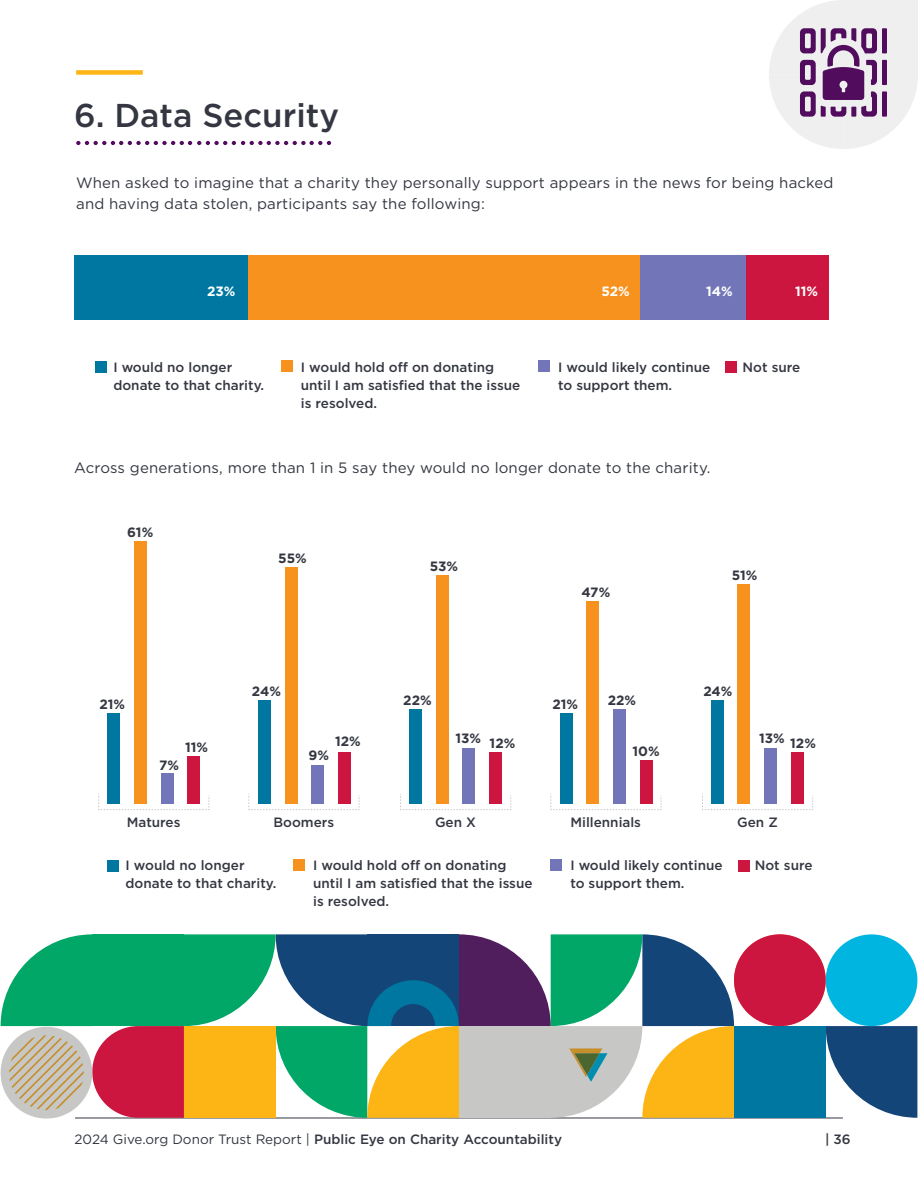
<style>
.page{position:relative;width:918px;height:1188px;background:#fff}
.page>*{position:absolute;margin:0;border:0;box-sizing:border-box;transform-origin:0 0}
.t1{font:500 33px "Gotham";color:#343741}
.t2{font:15px/21px "Gotham";letter-spacing:.01em;color:#343741}
.t3{font:500 13.5px/18px "Gotham";color:#343741}
.t4{font:700 13.5px "Gotham";color:#343741}
.t5{font:700 13.5px "Gotham";color:#fff}
.s1{font-weight:400}
</style>
<div class="page">
<hr style="left:75px;top:1118px;width:768px;height:1px;background:#343741">
<div style="left:76px;top:70px;width:67px;height:5px;background:#fcb515"></div>
<svg style="left:769px;top:0;width:149px;height:149px"></svg>
<svg style="left:76px;top:141px;width:255px;height:4px"></svg>
<div style="left:746px;top:256px;width:83px;height:64px;background:#cd163f"></div>
<div style="left:640px;top:256px;width:106px;height:64px;background:#7275b7"></div>
<div style="left:248px;top:256px;width:392px;height:64px;background:#f7921e"></div>
<div style="left:74px;top:256px;width:174px;height:64px;background:#0077a0"></div>
<div style="left:95px;top:361px;width:11px;height:11px;background:#0077a0"></div>
<div style="left:281px;top:361px;width:12px;height:11px;background:#f7921e"></div>
<div style="left:538px;top:361px;width:12px;height:11px;background:#7275b7"></div>
<div style="left:726px;top:361px;width:11px;height:11px;background:#cd163f"></div>
<div style="left:107px;top:860px;width:12px;height:11px;background:#0077a0"></div>
<div style="left:294px;top:859px;width:11px;height:12px;background:#f7921e"></div>
<div style="left:551px;top:859px;width:11px;height:12px;background:#7275b7"></div>
<div style="left:738px;top:860px;width:11px;height:11px;background:#cd163f"></div>
<div style="left:188px;top:756px;width:12px;height:48px;background:#cd163f"></div>
<div style="left:339px;top:752px;width:12px;height:52px;background:#cd163f"></div>
<div style="left:490px;top:752px;width:12px;height:52px;background:#cd163f"></div>
<div style="left:641px;top:761px;width:12px;height:43px;background:#cd163f"></div>
<div style="left:791px;top:752px;width:13px;height:52px;background:#cd163f"></div>
<div style="left:161px;top:774px;width:12px;height:30px;background:#7275b7"></div>
<div style="left:312px;top:765px;width:12px;height:39px;background:#7275b7"></div>
<div style="left:463px;top:748px;width:12px;height:56px;background:#7275b7"></div>
<div style="left:614px;top:709px;width:12px;height:95px;background:#7275b7"></div>
<div style="left:765px;top:748px;width:12px;height:56px;background:#7275b7"></div>
<div style="left:134px;top:541px;width:12px;height:263px;background:#f7921e"></div>
<div style="left:285px;top:567px;width:12px;height:237px;background:#f7921e"></div>
<div style="left:436px;top:576px;width:12px;height:228px;background:#f7921e"></div>
<div style="left:587px;top:601px;width:12px;height:203px;background:#f7921e"></div>
<div style="left:738px;top:584px;width:12px;height:220px;background:#f7921e"></div>
<div style="left:107px;top:713px;width:12px;height:91px;background:#0077a0"></div>
<div style="left:258px;top:700px;width:12px;height:104px;background:#0077a0"></div>
<div style="left:409px;top:709px;width:12px;height:95px;background:#0077a0"></div>
<div style="left:560px;top:713px;width:12px;height:91px;background:#0077a0"></div>
<div style="left:711px;top:700px;width:12px;height:104px;background:#0077a0"></div>
<svg style="left:98px;top:793px;width:112px;height:17px"></svg>
<svg style="left:248px;top:793px;width:112px;height:17px"></svg>
<svg style="left:400px;top:793px;width:112px;height:17px"></svg>
<svg style="left:550px;top:793px;width:112px;height:17px"></svg>
<svg style="left:702px;top:793px;width:111px;height:17px"></svg>
<svg style="left:826px;top:1026px;width:91px;height:92px"></svg>
<div style="left:734px;top:934px;width:92px;height:92px;background:#cd163f;border-radius:50%"></div>
<div style="left:826px;top:934px;width:91px;height:92px;background:#00b5df;border-radius:50%"></div>
<svg style="left:1px;top:934px;width:733px;height:184px;background:#819d7f"></svg>
<div style="left:734px;top:1026px;width:92px;height:92px;background:#0077a1"></div>
<p class="t1" style="left:74px;top:94px;width:266px">6. Data Security</p>
<p class="t2" style="left:76px;top:172px;width:759px">When asked to imagine that a charity they personally support appears in the news for being hacked and having data stolen, participants say the following:</p>
<p class="t5" style="left:207px;top:282px;width:30px">23%</p>
<p class="t5" style="left:602px;top:282px;width:30px">52%</p>
<p class="t5" style="left:706px;top:282px;width:28px">14%</p>
<p class="t5" style="left:795px;top:282px;width:25px">11%</p>
<p class="t3" style="left:113px;top:358px;width:152px">I would no longer donate to that charity.</p>
<p class="t3" style="left:301px;top:358px;width:221px">I would hold off on donating until I am satisfied that the issue is resolved.</p>
<p class="t3" style="left:558px;top:358px;width:154px">I would likely continue to support them.</p>
<p class="t3" style="left:743px;top:358px;width:59px">Not sure</p>
<p class="t2" style="left:74px;top:456px;width:638px">Across generations, more than 1 in 5 say they would no longer donate to the charity.</p>
<p class="t4" style="left:127px;top:523px;width:28px">61%</p>
<p class="t4" style="left:100px;top:695px;width:27px">21%</p>
<p class="t4" style="left:185px;top:738px;width:25px">11%</p>
<p class="t4" style="left:159px;top:756px;width:21px">7%</p>
<p class="t4" style="left:278px;top:549px;width:30px">55%</p>
<p class="t4" style="left:430px;top:557px;width:30px">53%</p>
<p class="t4" style="left:732px;top:566px;width:27px">51%</p>
<p class="t4" style="left:581px;top:584px;width:30px">47%</p>
<p class="t4" style="left:252px;top:682px;width:31px">24%</p>
<p class="t4" style="left:403px;top:691px;width:30px">22%</p>
<p class="t4" style="left:553px;top:695px;width:27px">21%</p>
<p class="t4" style="left:608px;top:691px;width:30px">22%</p>
<p class="t4" style="left:703px;top:682px;width:31px">24%</p>
<p class="t4" style="left:335px;top:733px;width:27px">12%</p>
<p class="t4" style="left:308px;top:747px;width:22px">9%</p>
<p class="t4" style="left:456px;top:730px;width:27px">13%</p>
<p class="t4" style="left:490px;top:734px;width:27px">12%</p>
<p class="t4" style="left:633px;top:743px;width:29px">10%</p>
<p class="t4" style="left:759px;top:730px;width:27px">13%</p>
<p class="t4" style="left:790px;top:734px;width:27px">12%</p>
<p class="t3" style="left:127px;top:813px;width:55px">Matures</p>
<p class="t3" style="left:273px;top:813px;width:62px">Boomers</p>
<p class="t3" style="left:435px;top:813px;width:42px">Gen X</p>
<p class="t3" style="left:570px;top:813px;width:72px">Millennials</p>
<p class="t3" style="left:737px;top:813px;width:42px">Gen Z</p>
<p class="t3" style="left:126px;top:856px;width:152px">I would no longer donate to that charity.</p>
<p class="t3" style="left:313px;top:856px;width:221px">I would hold off on donating until I am satisfied that the issue is resolved.</p>
<p class="t3" style="left:570px;top:856px;width:154px">I would likely continue to support them.</p>
<p class="t3" style="left:755px;top:856px;width:59px">Not sure</p>
<p class="t3" style="left:75px;top:1130px;width:489px"><span class="s1">2024 Give.org Donor Trust Report |</span> Public Eye on Charity Accountability</p>
<p class="t3" style="left:825px;top:1130px;width:27px">| 36</p>
</div>
